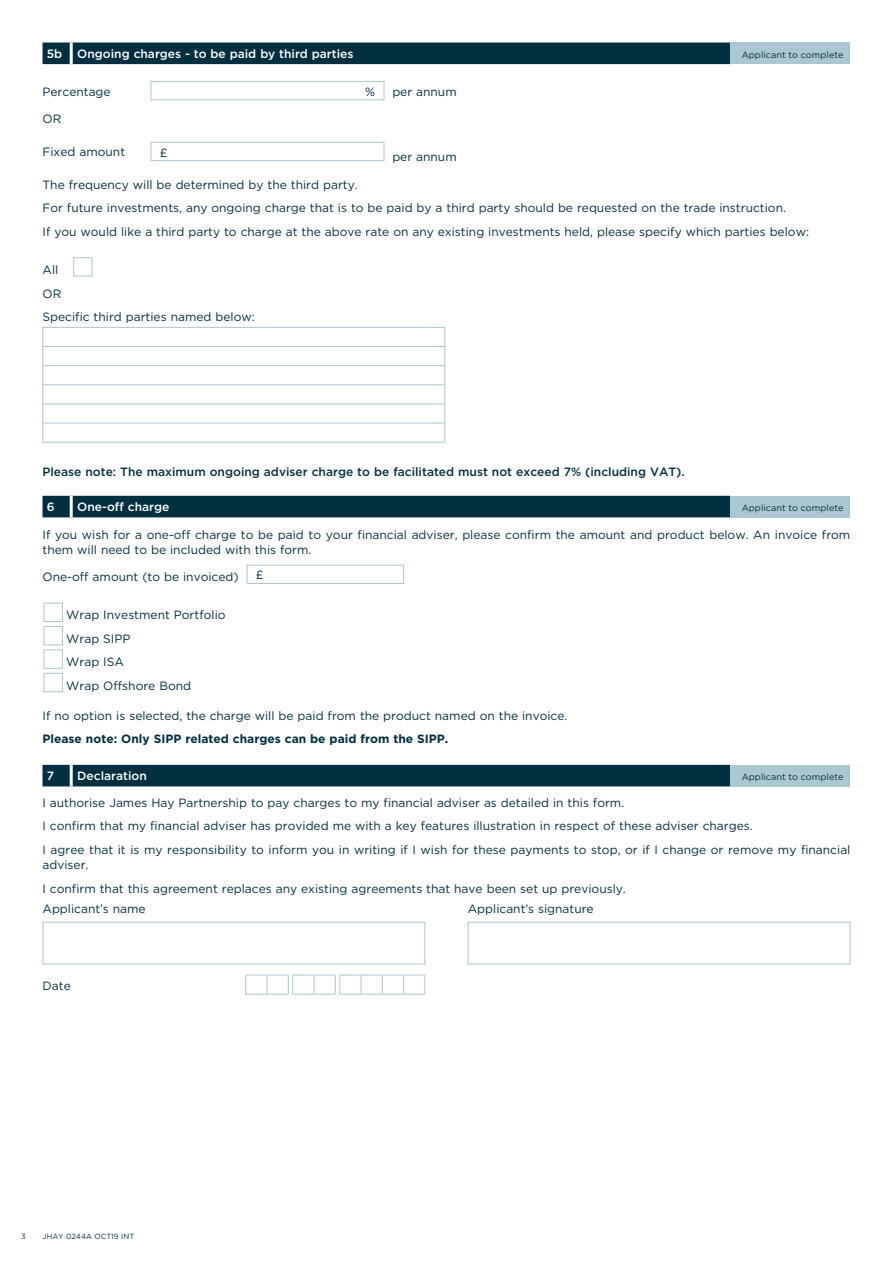
<style>
.page{position:relative;width:893px;height:1263px;background:#fff}
.page>*{position:absolute;margin:0;border:0;box-sizing:border-box;transform-origin:0 0}
.t1{font:12px/23.5px "Gotham";color:#002f40}
.t2{font:500 12px "Gotham";color:#002f40}
.t3{font:500 12px "Gotham";color:#fff}
.t4{font:700 12px "Gotham";color:#002f40}
.t5{font:9px "Gotham";letter-spacing:.01em;color:#002f40}
.t6{font:7.5px "Gotham";color:#002f40}
</style>
<div class="page">
<div style="left:43px;top:43px;width:687px;height:21px;background:#002f40"></div>
<div style="left:730px;top:43px;width:119px;height:21px;background:#aac7d2"></div>
<hr style="left:70px;top:43px;width:3px;height:21px;background:#fff">
<div style="left:43px;top:496px;width:687px;height:21px;background:#002f40"></div>
<div style="left:730px;top:496px;width:119px;height:21px;background:#aac7d2"></div>
<hr style="left:70px;top:496px;width:3px;height:21px;background:#fff">
<div style="left:151px;top:81px;width:233px;height:19px;border:1px solid #aac7d2"></div>
<div style="left:151px;top:142px;width:233px;height:19px;border:1px solid #aac7d2"></div>
<div style="left:247px;top:565px;width:157px;height:19px;border:1px solid #aac7d2"></div>
<div style="left:43px;top:765px;width:687px;height:21px;background:#002f40"></div>
<div style="left:730px;top:765px;width:119px;height:21px;background:#aac7d2"></div>
<hr style="left:70px;top:765px;width:3px;height:21px;background:#fff">
<div style="left:43px;top:922px;width:382px;height:42px;background:#fff;border:1px solid #aac7d2"></div>
<svg style="left:245px;top:975px;width:180px;height:20px"></svg>
<div style="left:468px;top:922px;width:382px;height:42px;background:#fff;border:1px solid #aac7d2"></div>
<div style="left:73px;top:257px;width:19px;height:19px;background:#fff;border:1px solid #aac7d2"></div>
<div style="left:44px;top:649px;width:19px;height:20px;background:#fff;border:1px solid #aac7d2"></div>
<div style="left:44px;top:603px;width:19px;height:19px;background:#fff;border:1px solid #aac7d2"></div>
<div style="left:44px;top:626px;width:19px;height:19px;background:#fff;border:1px solid #aac7d2"></div>
<hr style="left:42px;top:327px;width:403px;height:1px;background:#aac7d2">
<hr style="left:42px;top:346px;width:403px;height:1px;background:#aac7d2">
<hr style="left:42px;top:365px;width:403px;height:1px;background:#aac7d2">
<hr style="left:42px;top:384px;width:403px;height:1px;background:#aac7d2">
<hr style="left:42px;top:403px;width:403px;height:1px;background:#aac7d2">
<hr style="left:42px;top:423px;width:403px;height:1px;background:#aac7d2">
<svg style="left:42px;top:328px;width:1px;height:114px"></svg>
<svg style="left:444px;top:328px;width:1px;height:114px"></svg>
<hr style="left:42px;top:442px;width:403px;height:1px;background:#aac7d2">
<div style="left:44px;top:673px;width:19px;height:19px;background:#fff;border:1px solid #aac7d2"></div>
<p class="t3" style="left:47px;top:46px;width:17px">5b</p>
<p class="t3" style="left:77px;top:46px;width:278px">Ongoing charges - to be paid by third parties</p>
<p class="t5" style="left:742px;top:49px;width:103px">Applicant to complete</p>
<p class="t1" style="left:43px;top:79px;width:70px">Percentage</p>
<p class="t1" style="left:365px;top:80px;width:12px">%</p>
<p class="t1" style="left:392px;top:79px;width:66px">per annum</p>
<p class="t1" style="left:43px;top:107px;width:20px">OR</p>
<p class="t1" style="left:43px;top:140px;width:84px">Fixed amount</p>
<p class="t1" style="left:160px;top:141px;width:9px">£</p>
<p class="t1" style="left:392px;top:145px;width:66px">per annum</p>
<p class="t1" style="left:43px;top:172px;width:768px">The frequency will be determined by the third party.<br>For future investments, any ongoing charge that is to be paid by a third party should be requested on the trade instruction.<br>If you would like a third party to charge at the above rate on any existing investments held, please specify which parties below:</p>
<p class="t1" style="left:43px;top:258px;width:214px">All<br>OR<br>Specific third parties named below:</p>
<p class="t2" style="left:43px;top:464px;width:644px">Please note: The maximum ongoing adviser charge to be facilitated must not exceed 7% (including VAT).</p>
<p class="t3" style="left:47px;top:499px;width:9px">6</p>
<p class="t3" style="left:77px;top:499px;width:94px">One-off charge</p>
<p class="t5" style="left:742px;top:502px;width:103px">Applicant to complete</p>
<p class="t1" style="left:43px;top:527px;width:809px;line-height:15px">If you wish for a one-off charge to be paid to your financial adviser, please confirm the amount and product below. An invoice from them will need to be included with this form.</p>
<p class="t1" style="left:43px;top:565px;width:198px">One-off amount (to be invoiced)</p>
<p class="t1" style="left:256px;top:563px;width:9px">£</p>
<p class="t1" style="left:66px;top:603px;width:161px">Wrap Investment Portfolio<br>Wrap SIPP<br>Wrap ISA<br>Wrap Offshore Bond</p>
<p class="t1" style="left:43px;top:704px;width:526px">If no option is selected, the charge will be paid from the product named on the invoice.</p>
<p class="t4" style="left:43px;top:732px;width:407px">Please note: Only SIPP related charges can be paid from the SIPP.</p>
<p class="t3" style="left:47px;top:768px;width:9px">7</p>
<p class="t3" style="left:77px;top:768px;width:71px">Declaration</p>
<p class="t5" style="left:742px;top:771px;width:103px">Applicant to complete</p>
<p class="t1" style="left:43px;top:791px;width:809px">I authorise James Hay Partnership to pay charges to my financial adviser as detailed in this form.<br>I confirm that my financial adviser has provided me with a key features illustration in respect of these adviser charges.<br>I agree that it is my responsibility to inform you in writing if I wish for these payments to stop, or if I change or remove my financial</p>
<p class="t1" style="left:43px;top:853px;width:585px">adviser.<br>I confirm that this agreement replaces any existing agreements that have been set up previously.</p>
<p class="t1" style="left:43px;top:896px;width:105px">Applicant’s name</p>
<p class="t1" style="left:43px;top:973px;width:30px">Date</p>
<p class="t6" style="left:43px;top:1232px;width:93px">JHAY 0244A OCT19 INT</p>
<p class="t6" style="left:21px;top:1232px;width:6px">3</p>
<p class="t6" style="left:71px;top:1232px;width:58px">673 JUL18 LD</p>
<p class="t1" style="left:468px;top:896px;width:127px">Applicant’s signature</p>
</div>
